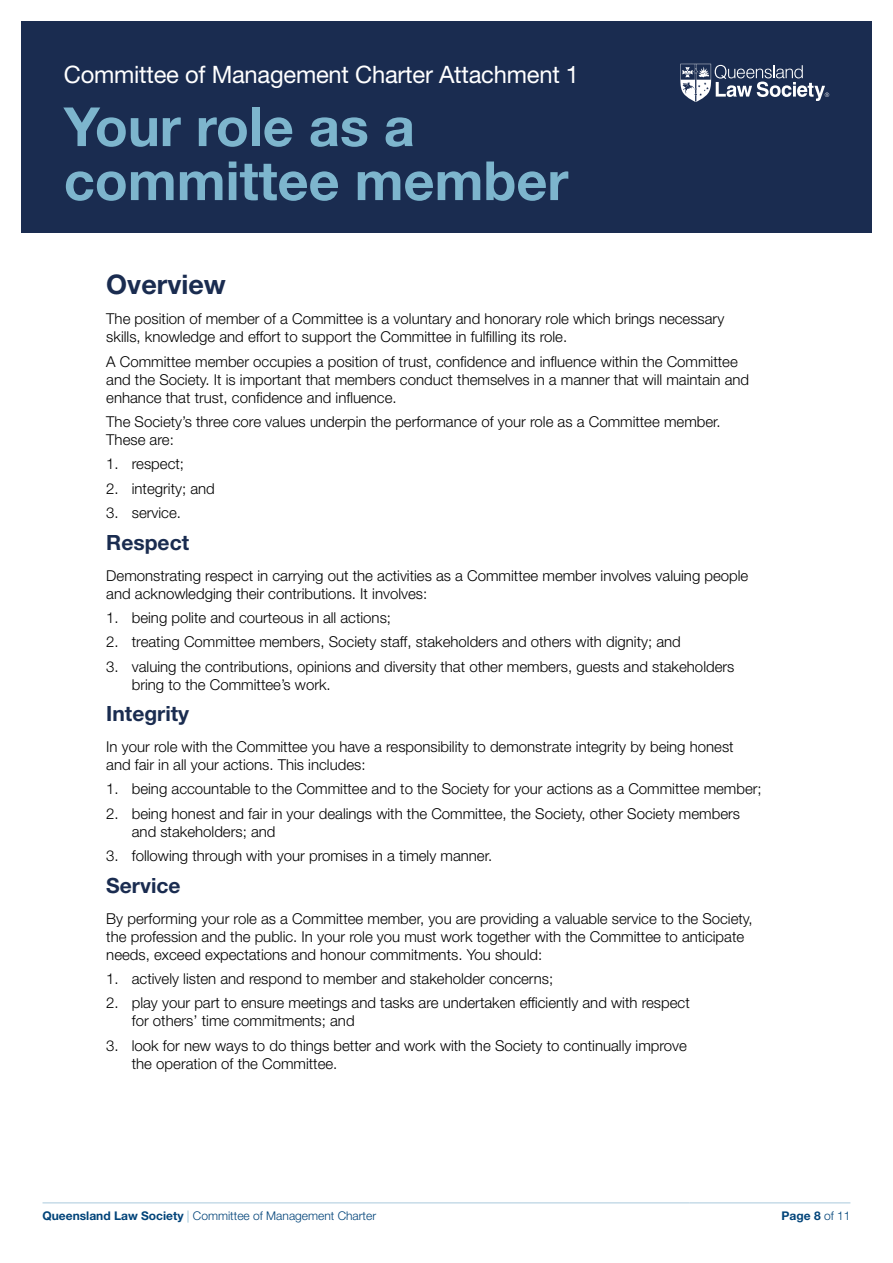
<style>
.page{position:relative;width:893px;height:1263px;background:#fff}
.page>*{position:absolute;margin:0;border:0;box-sizing:border-box;transform-origin:0 0}
.t1{font:700 54px/54px "Helvetica Neue LT Std";color:#7db5cd}
.t2{font:700 27px "Helvetica Neue LT Std";color:#1a2c50}
.t3{font:24px "Helvetica Neue LT Std";letter-spacing:-.01em;color:#fff}
.t4{font:700 21px "Helvetica Neue LT Std";color:#1a2c50}
.t5{font:300 15px/18px "Helvetica Neue LT Std";color:#000}
.t6{font:300 12px "Helvetica Neue LT Std";color:#004379}
.t7{font:700 12px "Helvetica Neue LT Std";color:#004379}
.s1{font-weight:700}
.s2{color:#7db5cd}
.s3{font-weight:300}
</style>
<div class="page">
<hr style="left:43px;top:1202px;width:646px;height:1px;background:#a9cadc">
<hr style="left:689px;top:1202px;width:161px;height:1px;background:#a9cadc">
<div style="left:21px;top:21px;width:851px;height:212px;background:#1a2c50"></div>
<svg style="left:680px;top:63px;width:150px;height:39px"></svg>
<h3 class="t3" style="left:64px;top:60px;width:517px">Committee of Management Charter Attachment 1</h3>
<h1 class="t1" style="left:64px;top:99px;width:506px">Your role as a committee member</h1>
<h2 class="t2" style="left:106px;top:267px;width:121px">Overview</h2>
<p class="t5" style="left:106px;top:310px;width:619px">The position of member of a Committee is a voluntary and honorary role which brings necessary skills, knowledge and effort to support the Committee in fulfilling its role.</p>
<p class="t5" style="left:106px;top:352px;width:644px">A Committee member occupies a position of trust, confidence and influence within the Committee and the Society. It is important that members conduct themselves in a manner that will maintain and enhance that trust, confidence and influence.</p>
<p class="t5" style="left:106px;top:412px;width:616px">The Society’s three core values underpin the performance of your role as a Committee member.<br>These are:</p>
<p class="t5" style="left:106px;top:455px;width:79px">1. respect;</p>
<p class="t5" style="left:106px;top:479px;width:110px">2. integrity; and</p>
<p class="t5" style="left:106px;top:504px;width:76px">3. service.</p>
<h3 class="t4" style="left:106px;top:529px;width:84px">Respect</h3>
<p class="t5" style="left:106px;top:566px;width:644px">Demonstrating respect in carrying out the activities as a Committee member involves valuing people and acknowledging their contributions. It involves:</p>
<p class="t5" style="left:106px;top:608px;width:286px">1. being polite and courteous in all actions;</p>
<p class="t5" style="left:106px;top:633px;width:576px">2. treating Committee members, Society staff, stakeholders and others with dignity; and</p>
<p class="t5" style="left:132px;top:657px;width:604px;text-indent:-26px">3. valuing the contributions, opinions and diversity that other members, guests and stakeholders bring to the Committee’s work.</p>
<h3 class="t4" style="left:106px;top:701px;width:84px">Integrity</h3>
<p class="t5" style="left:106px;top:737px;width:629px">In your role with the Committee you have a responsibility to demonstrate integrity by being honest and fair in all your actions. This includes:</p>
<p class="t5" style="left:106px;top:780px;width:657px">1. being accountable to the Committee and to the Society for your actions as a Committee member;</p>
<p class="t5" style="left:132px;top:804px;width:610px;text-indent:-26px">2. being honest and fair in your dealings with the Committee, the Society, other Society members and stakeholders; and</p>
<p class="t5" style="left:106px;top:846px;width:387px">3. following through with your promises in a timely manner.</p>
<h3 class="t4" style="left:106px;top:872px;width:76px">Service</h3>
<p class="t5" style="left:106px;top:909px;width:648px">By performing your role as a Committee member, you are providing a valuable service to the Society, the profession and the public. In your role you must work together with the Committee to anticipate needs, exceed expectations and honour commitments. You should:</p>
<p class="t5" style="left:106px;top:969px;width:448px">1. actively listen and respond to member and stakeholder concerns;</p>
<p class="t5" style="left:132px;top:994px;width:559px;text-indent:-26px">2. play your part to ensure meetings and tasks are undertaken efficiently and with respect for others’ time commitments; and</p>
<p class="t5" style="left:132px;top:1036px;width:557px;text-indent:-26px">3. look for new ways to do things better and work with the Society to continually improve the operation of the Committee.</p>
<p class="t6" style="left:43px;top:1208px;width:335px"><span class="s1">Queensland Law Society</span> <span class="s2">|</span> Committee of Management Charter</p>
<p class="t7" style="left:781px;top:1208px;width:70px">Page 8 <span class="s3">of 11</span></p>
</div>
